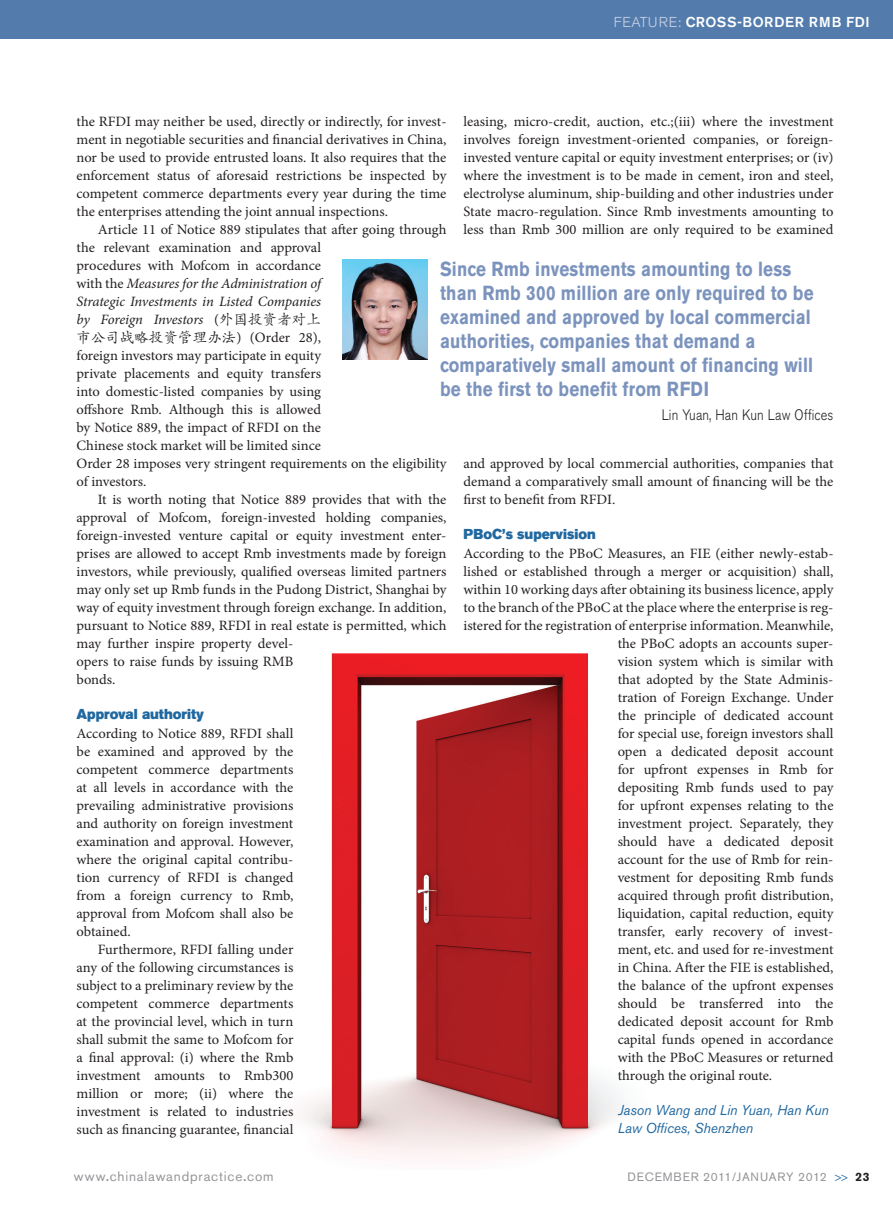
<style>
.page{position:relative;width:893px;height:1212px;background:#fff}
.page>*{position:absolute;margin:0;border:0;box-sizing:border-box;transform-origin:0 0}
.t1{font:700 20.25px/24px "Akzidenz Grotesk BE";letter-spacing:.01em;color:#7b93bd;scale:.84 1}
.t2{font:300 15px "Akzidenz Grotesk BE";letter-spacing:.01em;color:#231f20;scale:.85 1}
.t3{font:14.25px/18px "Minion Pro";color:#231f20}
.t4{font:italic 14.25px "Minion Pro";letter-spacing:-.01em;color:#231f20}
.t5{font:italic 14.25px/18px "Akzidenz Grotesk BE";color:#2068a0;scale:.95 1}
.t6{font:14.25px "SIL Kai Reg Jian";color:#231f20}
.t7{font:300 14.25px "Akzidenz Grotesk BE";letter-spacing:.05em;color:#ccd3e4}
.t8{font:500 14.25px "Akzidenz Grotesk BE";letter-spacing:.05em;color:#fff}
.t9{font:13.5px "Akzidenz Grotesk BE";letter-spacing:.06em;color:#939598}
.t10{font:12px "Akzidenz Grotesk BE";letter-spacing:.055em;color:#939598}
.s1{font-weight:500;color:#fff}
.s2{font-style:normal}
.s3{font-family:"SIL Kai Reg Jian";font-style:normal}
.s4{font-family:"Minion Pro"}
.s5{font-family:"Akzidenz Grotesk BE Super";color:#2068a0}
.s6{font-weight:500}
.s7{font-size:9px;color:#2068a0}
.s8{font-weight:700;color:#231f20}
</style>
<div class="page">
<div style="left:0;top:0;width:893px;height:38px;background:#537cad"></div>
<img style="left:303px;top:653px;width:320px;height:503px">
<img style="left:343px;top:260px;width:85px;height:100px">
<p class="t7" style="left:614px;top:14px;width:93px">Featu re: <span class="s1">CROSS</span></p>
<p class="t8" style="left:737px;top:13px;width:27px">-BORDER</p>
<p class="t8" style="left:809px;top:13px;width:62px">RMB FDI</p>
<p class="t3" style="left:463px;top:112px;width:371px;text-align:justify">leasing, micro-credit, auction, etc.;(iii) where the investment involves foreign investment-oriented companies, or foreign&shy;invested venture capital or equity investment enterprises; or (iv) where the investment is to be made in cement, iron and steel, electrolyse aluminum, ship-building and other industries under State macro-regulation. Since Rmb investments amounting to less than Rmb 300 million are only required to be examined</p>
<p class="t3" style="left:77px;top:112px;width:371px">the RFDI may neither be used, directly or indirectly, for invest-</p>
<p class="t3" style="left:77px;top:130px;width:371px">ment in negotiable securities and financial derivatives in China,</p>
<p class="t3" style="left:77px;top:148px;width:371px">nor be used to provide entrusted loans. It also requires that the</p>
<p class="t3" style="left:77px;top:166px;width:371px">enforcement status of aforesaid restrictions be inspected by</p>
<p class="t3" style="left:77px;top:184px;width:371px">competent commerce departments every year during the time</p>
<p class="t3" style="left:77px;top:202px;width:313px">the enterprises attending the joint annual inspections.</p>
<p class="t3" style="left:98px;top:220px;width:350px">Article 11 of Notice 889 stipulates that after going through</p>
<p class="t3" style="left:77px;top:238px;width:246px">the relevant examination and approval</p>
<p class="t3" style="left:77px;top:256px;width:246px">procedures with Mofcom in accordance</p>
<p class="t4" style="left:77px;top:274px;width:246px"><span class="s2">with the</span> Measures for the Administration of</p>
<p class="t4" style="left:77px;top:292px;width:246px">Strategic Investments in Listed Companies</p>
<p class="t4" style="left:77px;top:310px;width:246px">by Foreign Investors <span class="s2">(</span><span class="s3">外国投资者对上</span></p>
<p class="t6" style="left:77px;top:328px;width:246px">市公司战略投资管理办法<span class="s4">) (Order 28),</span></p>
<p class="t3" style="left:77px;top:346px;width:246px">foreign investors may participate in equity</p>
<p class="t3" style="left:77px;top:364px;width:246px">private placements and equity transfers</p>
<p class="t3" style="left:77px;top:382px;width:246px">into domestic-listed companies by using</p>
<p class="t3" style="left:77px;top:400px;width:246px">offshore Rmb. Although this is allowed</p>
<p class="t3" style="left:77px;top:418px;width:246px">by Notice 889, the impact of RFDI on the</p>
<p class="t3" style="left:77px;top:436px;width:246px">Chinese stock market will be limited since</p>
<p class="t3" style="left:77px;top:454px;width:371px">Order 28 imposes very stringent requirements on the eligibility</p>
<p class="t3" style="left:77px;top:472px;width:71px">of investors.</p>
<p class="t3" style="left:98px;top:490px;width:350px">It is worth noting that Notice 889 provides that with the</p>
<p class="t3" style="left:77px;top:508px;width:371px">approval of Mofcom, foreign-invested holding companies,</p>
<p class="t3" style="left:77px;top:526px;width:371px">foreign-invested venture capital or equity investment enter-</p>
<p class="t3" style="left:77px;top:544px;width:371px">prises are allowed to accept Rmb investments made by foreign</p>
<p class="t3" style="left:77px;top:562px;width:371px">investors, while previously, qualified overseas limited partners</p>
<p class="t3" style="left:77px;top:580px;width:371px">may only set up Rmb funds in the Pudong District, Shanghai by</p>
<p class="t3" style="left:77px;top:598px;width:371px">way of equity investment through foreign exchange. In addition,</p>
<p class="t3" style="left:77px;top:616px;width:371px">pursuant to Notice 889, RFDI in real estate is permitted, which</p>
<p class="t3" style="left:77px;top:634px;width:218px">may further inspire property devel-</p>
<p class="t3" style="left:77px;top:652px;width:218px">opers to raise funds by issuing RMB</p>
<p class="t3" style="left:77px;top:670px;width:40px">bonds.</p>
<p class="t3" style="left:77px;top:704px;width:218px;line-height:19.5px"><span class="s5">Approval authority<br></span>According to Notice 889, RFDI shall</p>
<p class="t3" style="left:77px;top:742px;width:218px">be examined and approved by the</p>
<p class="t3" style="left:77px;top:760px;width:218px">competent commerce departments</p>
<p class="t3" style="left:77px;top:778px;width:218px">at all levels in accordance with the</p>
<p class="t3" style="left:77px;top:796px;width:218px">prevailing administrative provisions</p>
<p class="t3" style="left:77px;top:814px;width:218px">and authority on foreign investment</p>
<p class="t3" style="left:77px;top:832px;width:218px">examination and approval. However,</p>
<p class="t3" style="left:77px;top:850px;width:218px">where the original capital contribu-</p>
<p class="t3" style="left:77px;top:868px;width:218px">tion currency of RFDI is changed</p>
<p class="t3" style="left:77px;top:886px;width:218px">from a foreign currency to Rmb,</p>
<p class="t3" style="left:77px;top:904px;width:218px">approval from Mofcom shall also be</p>
<p class="t3" style="left:77px;top:922px;width:56px">obtained.</p>
<p class="t3" style="left:98px;top:940px;width:197px">Furthermore, RFDI falling under</p>
<p class="t3" style="left:77px;top:958px;width:218px">any of the following circumstances is</p>
<p class="t3" style="left:77px;top:976px;width:218px">subject to a preliminary review by the</p>
<p class="t3" style="left:77px;top:994px;width:218px">competent commerce departments</p>
<p class="t3" style="left:77px;top:1012px;width:218px">at the provincial level, which in turn</p>
<p class="t3" style="left:77px;top:1030px;width:218px">shall submit the same to Mofcom for</p>
<p class="t3" style="left:77px;top:1048px;width:218px">a final approval: (i) where the Rmb</p>
<p class="t3" style="left:77px;top:1066px;width:218px">investment amounts to Rmb300</p>
<p class="t3" style="left:77px;top:1084px;width:218px">million or more; (ii) where the</p>
<p class="t3" style="left:77px;top:1102px;width:218px">investment is related to industries</p>
<p class="t3" style="left:77px;top:1120px;width:218px">such as financing guarantee, financial</p>
<p class="t1" style="left:440px;top:257px;width:446px">Since Rmb investments amounting to less than Rmb 300 million are only required to be examined and approved by local commercial authorities, companies that demand a comparatively small amount of financing will be the first to benefit from RFDI</p>
<p class="t2" style="left:662px;top:407px;width:204px">Lin Yuan, Han Kun Law Offices</p>
<p class="t3" style="left:463px;top:454px;width:371px;text-align:justify">and approved by local commercial authorities, companies that demand a comparatively small amount of financing will be the first to benefit from RFDI.</p>
<p class="t3" style="left:463px;top:524px;width:371px;line-height:19.5px"><span class="s5">PBoC’s supervision<br></span>According to the PBoC Measures, an FIE (either newly-estab-</p>
<p class="t3" style="left:463px;top:562px;width:371px">lished or established through a merger or acquisition) shall,</p>
<p class="t3" style="left:463px;top:580px;width:371px">within 10 working days after obtaining its business licence, apply</p>
<p class="t3" style="left:463px;top:598px;width:371px">to the branch of the PBoC at the place where the enterprise is reg-</p>
<p class="t3" style="left:463px;top:616px;width:371px">istered for the registration of enterprise information. Meanwhile,</p>
<p class="t3" style="left:618px;top:634px;width:217px">the PBoC adopts an accounts super-</p>
<p class="t3" style="left:618px;top:652px;width:217px">vision system which is similar with</p>
<p class="t3" style="left:618px;top:670px;width:217px">that adopted by the State Adminis-</p>
<p class="t3" style="left:618px;top:688px;width:217px">tration of Foreign Exchange. Under</p>
<p class="t3" style="left:618px;top:706px;width:217px">the principle of dedicated account</p>
<p class="t3" style="left:618px;top:724px;width:217px">for special use, foreign investors shall</p>
<p class="t3" style="left:618px;top:742px;width:217px">open a dedicated deposit account</p>
<p class="t3" style="left:618px;top:760px;width:217px">for upfront expenses in Rmb for</p>
<p class="t3" style="left:618px;top:778px;width:217px">depositing Rmb funds used to pay</p>
<p class="t3" style="left:618px;top:796px;width:217px">for upfront expenses relating to the</p>
<p class="t3" style="left:618px;top:814px;width:217px">investment project. Separately, they</p>
<p class="t3" style="left:618px;top:832px;width:217px">should have a dedicated deposit</p>
<p class="t3" style="left:618px;top:850px;width:217px">account for the use of Rmb for rein-</p>
<p class="t3" style="left:618px;top:868px;width:217px">vestment for depositing Rmb funds</p>
<p class="t3" style="left:618px;top:886px;width:217px">acquired through profit distribution,</p>
<p class="t3" style="left:618px;top:904px;width:217px">liquidation, capital reduction, equity</p>
<p class="t3" style="left:618px;top:922px;width:217px">transfer, early recovery of invest-</p>
<p class="t3" style="left:618px;top:940px;width:217px">ment, etc. and used for re-investment</p>
<p class="t3" style="left:618px;top:958px;width:217px">in China. After the FIE is established,</p>
<p class="t3" style="left:618px;top:976px;width:217px">the balance of the upfront expenses</p>
<p class="t3" style="left:618px;top:994px;width:217px">should be transferred into the</p>
<p class="t3" style="left:618px;top:1012px;width:217px">dedicated deposit account for Rmb</p>
<p class="t3" style="left:618px;top:1030px;width:217px">capital funds opened in accordance</p>
<p class="t3" style="left:618px;top:1048px;width:217px">with the PBoC Measures or returned</p>
<p class="t3" style="left:618px;top:1066px;width:156px">through the original route.</p>
<p class="t5" style="left:618px;top:1100px;width:224px">Jason Wang and Lin Yuan, Han Kun<br>Law Offices, Shenzhen</p>
<p class="t9" style="left:74px;top:1168px;width:201px">www<span class="s6">.</span>chinalawandpractice<span class="s6">.</span>com</p>
<p class="t10" style="left:627px;top:1170px;width:244px">December 2011/January 2012 <span class="s7">&gt;&gt;</span> <span class="s8">23</span></p>
</div>
